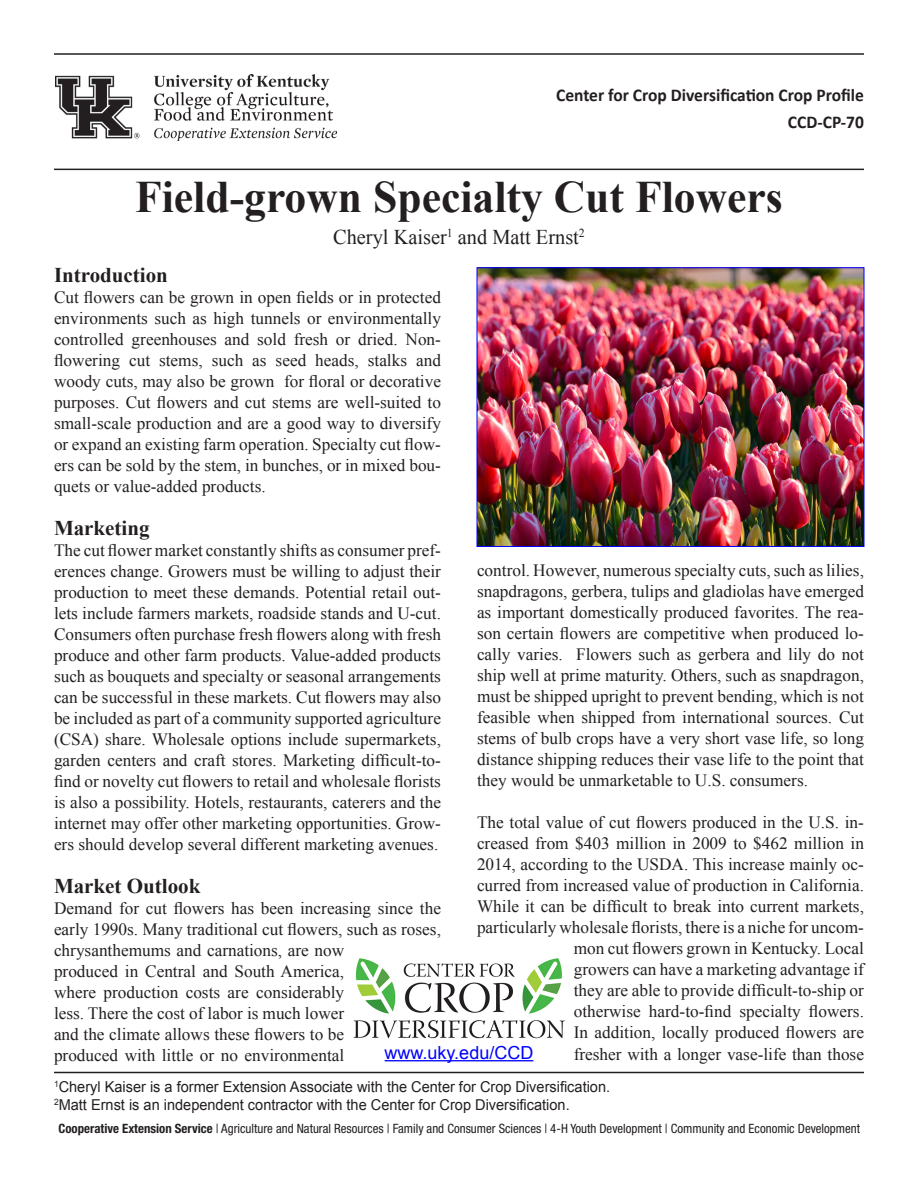
<style>
.page{position:relative;width:918px;height:1188px;background:#fff}
.page>*{position:absolute;margin:0;border:0;box-sizing:border-box;transform-origin:0 0}
.t1{font:700 45px "Times New Roman";color:#231f20}
.Plain_Text{font:700 21px "Times New Roman";color:#231f20}
.t2{font:21px "Times New Roman";color:#231f20}
.t3{font:700 18px "Calibri";color:#231f20}
.t4{font:18px "Arial";color:#00f}
.t5{font:17.25px/21px "Times New Roman";color:#231f20;text-align:justify}
.t6{font:15px "Arial";color:#231f20}
.t7{font:condensed 12.9px "Helvetica Neue LT Std";color:#231f20}
.s1{font-weight:700}
</style>
<div class="page">
<img style="left:353px;top:958px;width:212px;height:81px">
<hr style="left:54px;top:53px;width:810px;height:2px;background:#231f20">
<hr style="left:54px;top:169px;width:810px;height:1px;background:#231f20">
<hr style="left:54px;top:1072px;width:810px;height:1px;background:#231f20">
<img style="left:56px;top:75px;width:280px;height:65px">
<hr style="left:385px;top:1060px;width:148px;height:1px;background:#00f">
<img style="left:479px;top:269px;width:383px;height:276px">
<div style="left:477px;top:267px;width:387px;height:280px;border:1px solid #00f"></div>
<p class="t3" style="left:556px;top:84px;width:309px">Center for Crop Diversification Crop Profile</p>
<p class="t3" style="left:788px;top:111px;width:78px">CCD-CP-70</p>
<p class="t1" style="left:135px;top:166px;width:649px">Field-grown Specialty Cut Flowers</p>
<p class="t2" style="left:333px;top:223px;width:253px">Cheryl Kaiser<sup>1</sup> and Matt Ernst<sup>2</sup></p>
<p class="Plain_Text" style="left:54px;top:260px;width:115px">Introduction</p>
<p class="t5" style="left:54px;top:286px;width:389px">Cut flowers can be grown in open fields or in protected environments such as high tunnels or environmentally controlled greenhouses and sold fresh or dried. Non&shy;flowering cut stems, such as seed heads, stalks and woody cuts, may also be grown for floral or decorative purposes. Cut flowers and cut stems are well-suited to small-scale production and are a good way to diversify or expand an existing farm operation. Specialty cut flow&shy;ers can be sold by the stem, in bunches, or in mixed bou&shy;quets or value-added products.</p>
<p class="Plain_Text" style="left:54px;top:514px;width:97px">Marketing</p>
<p class="t5" style="left:54px;top:540px;width:389px">The cut flower market constantly shifts as consumer pref&shy;erences change. Growers must be willing to adjust their production to meet these demands. Potential retail out&shy;lets include farmers markets, roadside stands and U-cut.<br>Consumers often purchase fresh flowers along with fresh produce and other farm products. Value-added products such as bouquets and specialty or seasonal arrangements can be successful in these markets. Cut flowers may also be included as part of a community supported agriculture (CSA) share. Wholesale options include supermarkets, garden centers and craft stores. Marketing difficult-to&shy;find or novelty cut flowers to retail and wholesale florists is also a possibility. Hotels, restaurants, caterers and the internet may offer other marketing opportunities. Grow&shy;ers should develop several different marketing avenues.</p>
<p class="Plain_Text" style="left:54px;top:871px;width:148px">Market Outlook</p>
<p class="t5" style="left:54px;top:897px;width:389px;text-align:left">Demand for cut flowers has been increasing since the early 1990s. Many traditional cut flowers, such as roses, chrysanthemums and carnations, are now<br>produced in Central and South America,<br>where production costs are considerably<br>less. There the cost of labor is much lower<br>and the climate allows these flowers to be<br>produced with little or no environmental</p>
<p class="t5" style="left:477px;top:559px;width:389px">control. However, numerous specialty cuts, such as lilies, snapdragons, gerbera, tulips and gladiolas have emerged as important domestically produced favorites. The rea&shy;son certain flowers are competitive when produced lo&shy;cally varies. Flowers such as gerbera and lily do not ship well at prime maturity. Others, such as snapdragon, must be shipped upright to prevent bending, which is not feasible when shipped from international sources. Cut stems of bulb crops have a very short vase life, so long distance shipping reduces their vase life to the point that they would be unmarketable to U.S. consumers.</p>
<p class="t5" style="left:477px;top:811px;width:389px;text-align:right">The total value of cut flowers produced in the U.S. in&shy;creased from $403 million in 2009 to $462 million in 2014, according to the USDA. This increase mainly oc&shy;curred from increased value of production in California.<br>While it can be difficult to break into current markets, particularly wholesale florists, there is a niche for uncom&shy;mon cut flowers grown in Kentucky. Local<br>growers can have a marketing advantage if<br>they are able to provide difficult-to-ship or<br>otherwise hard-to-find specialty flowers.<br>In addition, locally produced flowers are<br>fresher with a longer vase-life than those</p>
<p class="t4" style="left:385px;top:1041px;width:150px">www.uky.edu/CCD</p>
<p class="t6" style="left:54px;top:1077px;width:558px"><sup>1</sup>Cheryl Kaiser is a former Extension Associate with the Center for Crop Diversification.</p>
<p class="t6" style="left:54px;top:1095px;width:517px"><sup>2</sup>Matt Ernst is an independent contractor with the Center for Crop Diversification.</p>
<p class="t7" style="left:58px;top:1121px;width:803px"><span class="s1">Cooperative Extension Service</span> | Agriculture and Natural Resources | Family and Consumer Sciences | 4-H Youth Development | Community and Economic Development</p>
</div>
